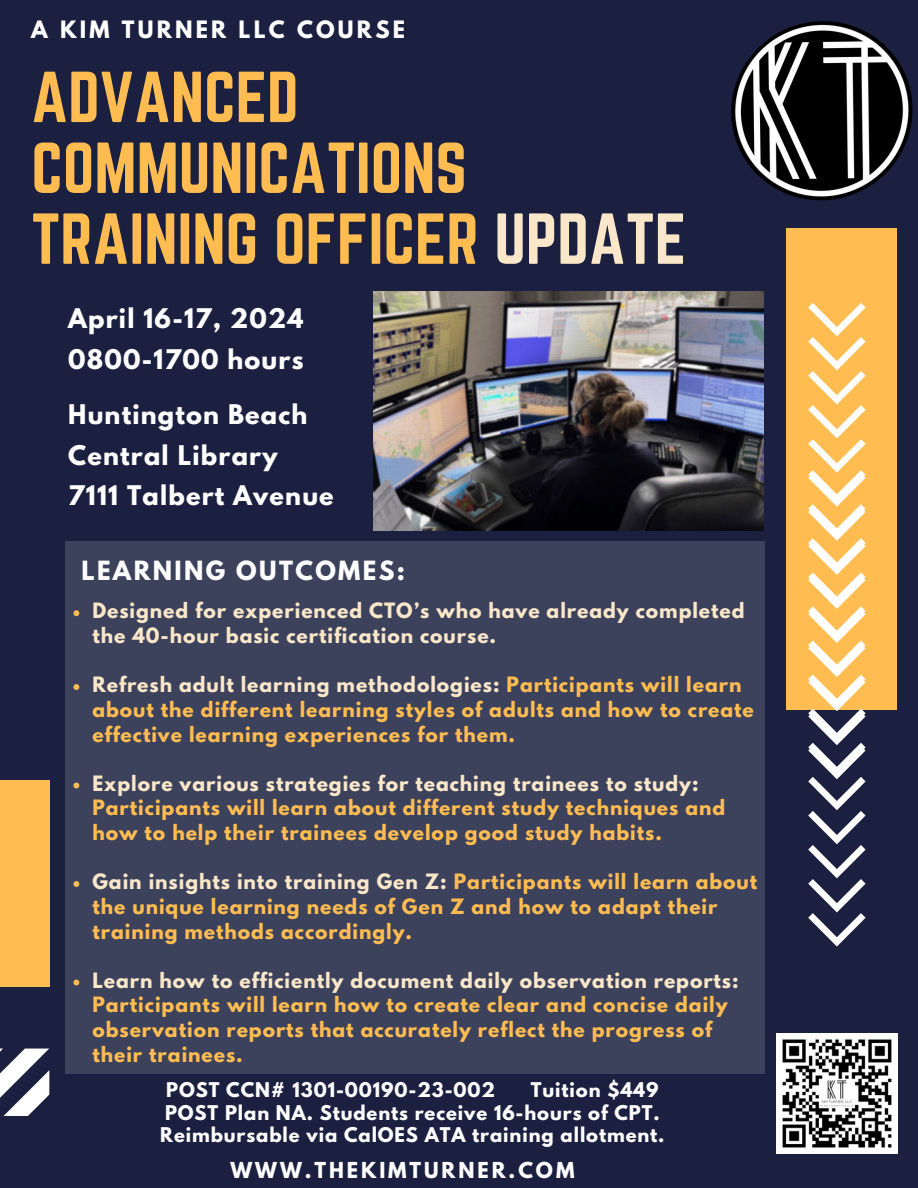
<style>
.page{position:relative;width:918px;height:1188px;background:#1b2040}
.page>*{position:absolute;margin:0;border:0;box-sizing:border-box;transform-origin:0 0}
.t1{font:63px/70.8px "Norwester";color:#ffbc51}
.t2{font:700 24px/40.5px "League Spartan";letter-spacing:.05em;color:#fff}
.t3{font:700 23.4px "League Spartan";letter-spacing:.1em;color:#fff}
.t4{font:700 21.15px "League Spartan";letter-spacing:.15em;color:#fff}
.t5{font:700 19.5px "League Spartan";letter-spacing:.15em;color:#fff}
.t6{font:700 18.75px/24.6px "League Spartan";letter-spacing:.05em;color:#ffbc51}
.t7{font:700 18.75px/24.6px "League Spartan";letter-spacing:.05em;color:#fae7c9}
.t8{font:700 18px "League Spartan";letter-spacing:.05em;color:#fff}
.s1{color:#fae7c9}
</style>
<div class="page">
<div style="left:0;top:780px;width:49px;height:207px;background:#ffbc51"></div>
<svg style="left:0;top:1049px;width:49px;height:67px"></svg>
<div style="left:787px;top:229px;width:110px;height:481px;background:#ffbc51"></div>
<img style="left:777px;top:1033px;width:120px;height:121px">
<img style="left:731px;top:21px;width:182px;height:180px">
<img style="left:373px;top:291px;width:391px;height:240px">
<div style="left:65px;top:542px;width:700px;height:532px;background:#3c415c"></div>
<svg style="left:73px;top:610px;width:6px;height:6px"></svg>
<svg style="left:73px;top:684px;width:6px;height:6px"></svg>
<svg style="left:73px;top:783px;width:6px;height:5px"></svg>
<svg style="left:73px;top:881px;width:6px;height:6px"></svg>
<svg style="left:73px;top:980px;width:6px;height:5px"></svg>
<svg style="left:808px;top:303px;width:57px;height:644px"></svg>
<p class="t4" style="left:31px;top:19px;width:375px">A KIM TURNER LLC COURSE</p>
<p class="t1" style="left:31px;top:61px;width:656px">ADVANCED<br>COMMUNICATIONS<br>TRAINING OFFICER <span class="s1">UPDATE</span></p>
<p class="t2" style="left:68px;top:302px;width:237px">April 16-17, 2024</p>
<p class="t2" style="left:68px;top:342px;width:237px">0800-1700 hours</p>
<p class="t2" style="left:68px;top:398px;width:241px">Huntington Beach<br>Central Library</p>
<p class="t2" style="left:68px;top:479px;width:267px">7111 Talbert Avenue</p>
<p class="t3" style="left:81px;top:559px;width:325px">LEARNING OUTCOMES:</p>
<p class="t7" style="left:92px;top:601px;width:654px">Designed for experienced CTO’s who have already completed the 40-hour basic certification course.</p>
<p class="t6" style="left:92px;top:675px;width:663px"><span class="s1">Refresh adult learning methodologies:</span> Participants will learn about the different learning styles of adults and how to create effective learning experiences for them.</p>
<p class="t6" style="left:92px;top:773px;width:634px"><span class="s1">Explore various strategies for teaching trainees to study:<br></span>Participants will learn about different study techniques and how to help their trainees develop good study habits.</p>
<p class="t6" style="left:92px;top:872px;width:666px"><span class="s1">Gain insights into training Gen Z:</span> Participants will learn about the unique learning needs of Gen Z and how to adapt their training methods accordingly.</p>
<p class="t6" style="left:92px;top:970px;width:648px"><span class="s1">Learn how to efficiently document daily observation reports:<br></span>Participants will learn how to create clear and concise daily observation reports that accurately reflect the progress of their trainees.</p>
<p class="t8" style="left:166px;top:1081px;width:330px">POST CCN# 1301-00190-23-002</p>
<p class="t8" style="left:531px;top:1081px;width:129px">Tuition $449</p>
<p class="t8" style="left:165px;top:1103px;width:496px">POST Plan NA. Students receive 16-hours of CPT.</p>
<p class="t8" style="left:160px;top:1126px;width:506px">Reimbursable via CalOES ATA training allotment.</p>
<p class="t5" style="left:230px;top:1160px;width:345px">WWW.THEKIMTURNER.COM</p>
</div>
